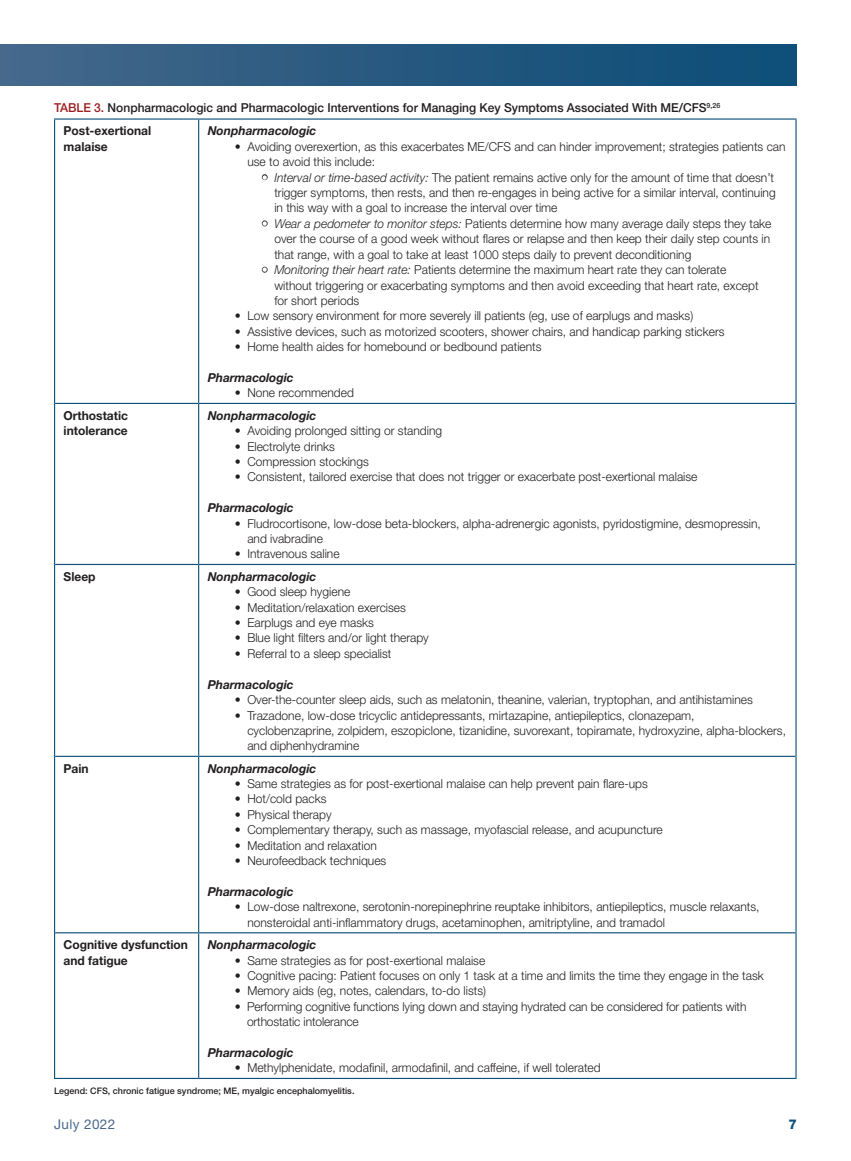
<style>
.page{position:relative;width:851px;height:1161px;background:#fff}
.page>*{position:absolute;margin:0;border:0;box-sizing:border-box;transform-origin:0 0}
.t1{font:13.5px "Helvetica Neue LT Std";letter-spacing:.03em;color:#48668b}
.t2{font:800 13.5px "Helvetica Neue LT Std";color:#0e5079}
.t3{font:300 12.3px/15.5px "Helvetica Neue LT Std";color:#231f20}
.t4{font:italic 700 12.3px "Helvetica Neue LT Std";color:#231f20}
.t5{font:500 12.3px/23.1px "Helvetica Neue LT Std";color:#231f20}
.t6{font:700 12.3px/15.5px "Helvetica Neue LT Std";color:#231f20}
.t7{font:500 9px "Helvetica Neue LT Std";color:#231f20}
.s1{color:#9c1e21}
.s2{font-weight:700}
.s3{color:#fff}
.s4{font-style:italic}
</style>
<div class="page">
<div style="left:0;top:44px;width:796px;height:42px;background:linear-gradient(to right,#45678a,#0b4d77)"></div>
<hr style="left:54px;top:118px;width:145px;height:2px;background:#0e5079">
<hr style="left:199px;top:118px;width:597px;height:2px;background:#0e5079">
<hr style="left:55px;top:403px;width:144px;height:1px;background:#0e5079">
<hr style="left:199px;top:403px;width:596px;height:1px;background:#0e5079">
<hr style="left:55px;top:564px;width:144px;height:1px;background:#0e5079">
<hr style="left:199px;top:564px;width:596px;height:1px;background:#0e5079">
<hr style="left:55px;top:756px;width:144px;height:1px;background:#0e5079">
<hr style="left:199px;top:756px;width:596px;height:1px;background:#0e5079">
<hr style="left:55px;top:932px;width:144px;height:1px;background:#0e5079">
<hr style="left:199px;top:932px;width:596px;height:1px;background:#0e5079">
<hr style="left:54px;top:1078px;width:145px;height:1px;background:#0e5079">
<hr style="left:199px;top:1078px;width:597px;height:1px;background:#0e5079">
<hr style="left:54px;top:120px;width:1px;height:283px;background:#0e5079">
<hr style="left:198px;top:120px;width:1px;height:283px;background:#0e5079">
<hr style="left:795px;top:120px;width:1px;height:283px;background:#0e5079">
<hr style="left:54px;top:403px;width:1px;height:161px;background:#0e5079">
<hr style="left:198px;top:404px;width:1px;height:160px;background:#0e5079">
<hr style="left:795px;top:403px;width:1px;height:161px;background:#0e5079">
<hr style="left:54px;top:564px;width:1px;height:192px;background:#0e5079">
<hr style="left:198px;top:565px;width:1px;height:191px;background:#0e5079">
<hr style="left:795px;top:564px;width:1px;height:192px;background:#0e5079">
<hr style="left:54px;top:756px;width:1px;height:177px;background:#0e5079">
<hr style="left:198px;top:757px;width:1px;height:175px;background:#0e5079">
<hr style="left:795px;top:756px;width:1px;height:177px;background:#0e5079">
<hr style="left:54px;top:933px;width:1px;height:145px;background:#0e5079">
<hr style="left:198px;top:933px;width:1px;height:145px;background:#0e5079">
<hr style="left:795px;top:933px;width:1px;height:145px;background:#0e5079">
<svg style="left:262px;top:174px;width:5px;height:6px"></svg>
<svg style="left:262px;top:220px;width:5px;height:6px"></svg>
<svg style="left:262px;top:267px;width:5px;height:6px"></svg>
<p class="t5" style="left:64px;top:96px;width:658px;text-indent:-10px"><span class="s1">TABLE 3.</span> Nonpharmacologic and Pharmacologic Interventions for Managing Key Symptoms Associated With ME/CFS<sup>9,26<br></sup><span class="s2">Post-exertional</span></p>
<p class="t6" style="left:64px;top:138px;width:46px">malaise</p>
<p class="t4" style="left:208px;top:123px;width:110px">Nonpharmacologic</p>
<p class="t3" style="left:247px;top:138px;width:539px;text-indent:-13px">• Avoiding overexertion, as this exacerbates ME/CFS and can hinder improvement; strategies patients can use to avoid this include:</p>
<p class="t3" style="left:274px;top:169px;width:502px;text-indent:-13px"><span class="s3">•</span> <span class="s4">Interval or time-based activity:</span> The patient remains active only for the amount of time that doesn’t trigger symptoms, then rests, and then re-engages in being active for a similar interval, continuing in this way with a goal to increase the interval over time</p>
<p class="t3" style="left:274px;top:215px;width:498px;text-align:justify;text-indent:-13px"><span class="s3">•</span> <span class="s4">Wear a pedometer to monitor steps:</span> Patients determine how many average daily steps they take over the course of a good week without flares or relapse and then keep their daily step counts in that range, with a goal to take at least 1000 steps daily to prevent deconditioning</p>
<p class="t3" style="left:274px;top:262px;width:485px;text-indent:-13px"><span class="s3">•</span> <span class="s4">Monitoring their heart rate:</span> Patients determine the maximum heart rate they can tolerate without triggering or exacerbating symptoms and then avoid exceeding that heart rate, except for short periods</p>
<p class="t3" style="left:235px;top:308px;width:460px">• Low sensory environment for more severely ill patients (eg, use of earplugs and masks)</p>
<p class="t3" style="left:235px;top:323px;width:491px">• Assistive devices, such as motorized scooters, shower chairs, and handicap parking stickers</p>
<p class="t3" style="left:235px;top:339px;width:308px">• Home health aides for homebound or bedbound patients</p>
<p class="t4" style="left:208px;top:370px;width:87px">Pharmacologic</p>
<p class="t3" style="left:235px;top:385px;width:121px">• None recommended</p>
<p class="t6" style="left:64px;top:407px;width:66px">Orthostatic intolerance</p>
<p class="t4" style="left:208px;top:408px;width:110px">Nonpharmacologic</p>
<p class="t3" style="left:235px;top:423px;width:209px">• Avoiding prolonged sitting or standing</p>
<p class="t3" style="left:235px;top:438px;width:102px">• Electrolyte drinks</p>
<p class="t3" style="left:235px;top:454px;width:136px">• Compression stockings</p>
<p class="t3" style="left:235px;top:469px;width:464px">• Consistent, tailored exercise that does not trigger or exacerbate post-exertional malaise</p>
<p class="t4" style="left:208px;top:500px;width:87px">Pharmacologic</p>
<p class="t3" style="left:247px;top:515px;width:515px;text-indent:-13px">• Fludrocortisone, low-dose beta-blockers, alpha-adrenergic agonists, pyridostigmine, desmopressin, and ivabradine</p>
<p class="t3" style="left:235px;top:546px;width:106px">• Intravenous saline</p>
<p class="t6" style="left:64px;top:568px;width:33px">Sleep</p>
<p class="t4" style="left:208px;top:569px;width:110px">Nonpharmacologic</p>
<p class="t3" style="left:235px;top:584px;width:117px">• Good sleep hygiene</p>
<p class="t3" style="left:235px;top:599px;width:173px">• Meditation/relaxation exercises</p>
<p class="t3" style="left:235px;top:615px;width:141px">• Earplugs and eye masks</p>
<p class="t3" style="left:235px;top:630px;width:196px">• Blue light filters and/or light therapy</p>
<p class="t3" style="left:235px;top:646px;width:158px">• Referral to a sleep specialist</p>
<p class="t4" style="left:208px;top:677px;width:87px">Pharmacologic</p>
<p class="t3" style="left:235px;top:692px;width:519px">• Over-the-counter sleep aids, such as melatonin, theanine, valerian, tryptophan, and antihistamines</p>
<p class="t3" style="left:247px;top:707px;width:540px;text-indent:-13px">• Trazadone, low-dose tricyclic antidepressants, mirtazapine, antiepileptics, clonazepam,<br>cyclobenzaprine, zolpidem, eszopiclone, tizanidine, suvorexant, topiramate, hydroxyzine, alpha-blockers, and diphenhydramine</p>
<p class="t6" style="left:64px;top:760px;width:27px">Pain</p>
<p class="t4" style="left:208px;top:761px;width:110px">Nonpharmacologic</p>
<p class="t3" style="left:235px;top:776px;width:414px">• Same strategies as for post-exertional malaise can help prevent pain flare-ups</p>
<p class="t3" style="left:235px;top:791px;width:93px">• Hot/cold packs</p>
<p class="t3" style="left:235px;top:807px;width:98px">• Physical therapy</p>
<p class="t3" style="left:235px;top:822px;width:429px">• Complementary therapy, such as massage, myofascial release, and acupuncture</p>
<p class="t3" style="left:235px;top:837px;width:144px">• Meditation and relaxation</p>
<p class="t3" style="left:235px;top:853px;width:153px">• Neurofeedback techniques</p>
<p class="t4" style="left:208px;top:884px;width:87px">Pharmacologic</p>
<p class="t3" style="left:247px;top:899px;width:513px;text-indent:-13px">• Low-dose naltrexone, serotonin-norepinephrine reuptake inhibitors, antiepileptics, muscle relaxants, nonsteroidal anti-inflammatory drugs, acetaminophen, amitriptyline, and tramadol</p>
<p class="t6" style="left:64px;top:937px;width:126px">Cognitive dysfunction and fatigue</p>
<p class="t4" style="left:208px;top:937px;width:110px">Nonpharmacologic</p>
<p class="t3" style="left:235px;top:952px;width:252px">• Same strategies as for post-exertional malaise</p>
<p class="t3" style="left:235px;top:968px;width:530px">• Cognitive pacing: Patient focuses on only 1 task at a time and limits the time they engage in the task</p>
<p class="t3" style="left:235px;top:983px;width:253px">• Memory aids (eg, notes, calendars, to-do lists)</p>
<p class="t3" style="left:247px;top:998px;width:501px;text-indent:-12px">• Performing cognitive functions lying down and staying hydrated can be considered for patients with orthostatic intolerance</p>
<p class="t4" style="left:208px;top:1045px;width:87px">Pharmacologic</p>
<p class="t3" style="left:235px;top:1060px;width:367px">• Methylphenidate, modafinil, armodafinil, and caffeine, if well tolerated</p>
<p class="t7" style="left:54px;top:1085px;width:302px">Legend: CFS, chronic fatigue syndrome; ME, myalgic encephalomyelitis.</p>
<p class="t1" style="left:54px;top:1116px;width:63px">July 2022</p>
<p class="t2" style="left:788px;top:1116px;width:10px">7</p>
</div>
